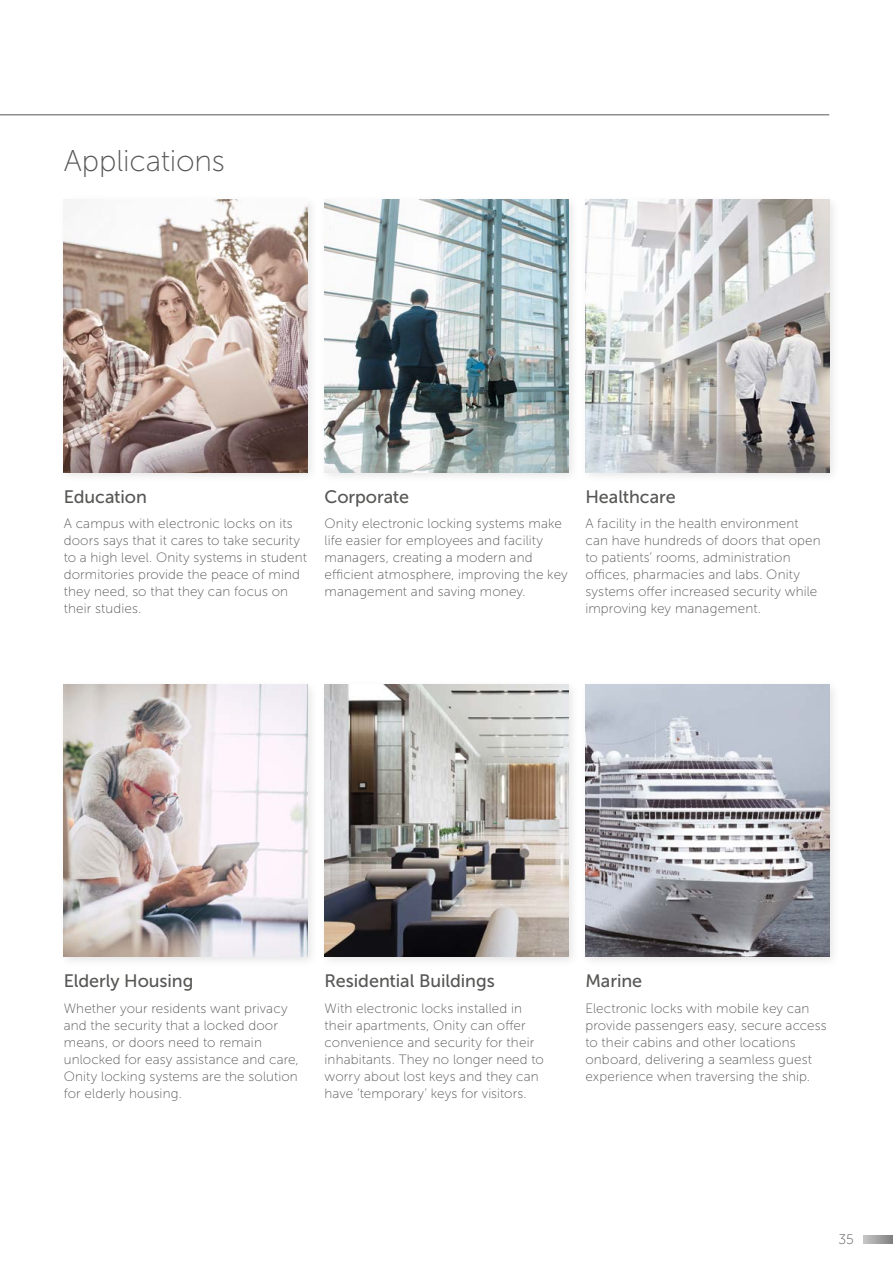
<style>
.page{position:relative;width:893px;height:1263px;background:#fff}
.page>*{position:absolute;margin:0;border:0;box-sizing:border-box;transform-origin:0 0}
.t1{font:30px "Museo Sans 100";letter-spacing:-.005em;color:#575756}
.t2{font:18px "Museo Sans 500";letter-spacing:-.005em;color:#575756}
.t3{font:13.8px "Museo Sans 100";color:#575756}
.t4{font:13.5px/16.8px "Museo Sans 100";letter-spacing:.01em;color:#575756}
</style>
<div class="page">
<hr style="left:0;top:115px;width:829px;height:1px;background:#575756">
<div style="left:58px;top:194px;width:261px;height:290px;background:#000;opacity:.1"></div>
<img style="left:64px;top:200px;width:244px;height:272px">
<div style="left:580px;top:194px;width:261px;height:290px;background:#000;opacity:.1"></div>
<img style="left:585px;top:200px;width:244px;height:272px">
<div style="left:319px;top:194px;width:261px;height:290px;background:#000;opacity:.1"></div>
<img style="left:325px;top:200px;width:243px;height:272px">
<div style="left:58px;top:679px;width:261px;height:289px;background:#000;opacity:.1"></div>
<img style="left:64px;top:685px;width:244px;height:272px">
<div style="left:319px;top:679px;width:261px;height:289px;background:#000;opacity:.1"></div>
<img style="left:325px;top:685px;width:243px;height:272px">
<div style="left:580px;top:679px;width:261px;height:289px;background:#000;opacity:.1"></div>
<img style="left:585px;top:685px;width:244px;height:272px">
<svg style="left:863px;top:1235px;width:30px;height:9px"></svg>
<h1 class="t1" style="left:64px;top:145px;width:163px">Applications</h1>
<h2 class="t2" style="left:64px;top:486px;width:85px">Education</h2>
<p class="t4" style="left:64px;top:515px;width:245px">A campus with electronic locks on its doors says that it cares to take security to a high level. Onity systems in student dormitories provide the peace of mind they need, so that they can focus on their studies.</p>
<h2 class="t2" style="left:325px;top:486px;width:86px">Corporate</h2>
<p class="t4" style="left:325px;top:515px;width:245px">Onity electronic locking systems make life easier for employees and facility managers, creating a modern and efficient atmosphere, improving the key management and saving money.</p>
<h2 class="t2" style="left:585px;top:486px;width:92px">Healthcare</h2>
<p class="t4" style="left:585px;top:515px;width:237px">A facility in the health environment can have hundreds of doors that open to patients’ rooms, administration offices, pharmacies and labs. Onity systems offer increased security while improving key management.</p>
<h2 class="t2" style="left:64px;top:971px;width:131px">Elderly Housing</h2>
<p class="t4" style="left:64px;top:1000px;width:237px">Whether your residents want privacy and the security that a locked door means, or doors need to remain unlocked for easy assistance and care, Onity locking systems are the solution for elderly housing.</p>
<h2 class="t2" style="left:325px;top:971px;width:172px">Residential Buildings</h2>
<p class="t4" style="left:325px;top:1000px;width:221px">With electronic locks installed in their apartments, Onity can offer convenience and security for their inhabitants. They no longer need to worry about lost keys and they can have ‘temporary’ keys for visitors.</p>
<h2 class="t2" style="left:585px;top:971px;width:58px">Marine</h2>
<p class="t4" style="left:585px;top:1000px;width:243px">Electronic locks with mobile key can provide passengers easy, secure access to their cabins and other locations onboard, delivering a seamless guest experience when traversing the ship.</p>
<p class="t3" style="left:838px;top:1231px;width:17px">35</p>
</div>
